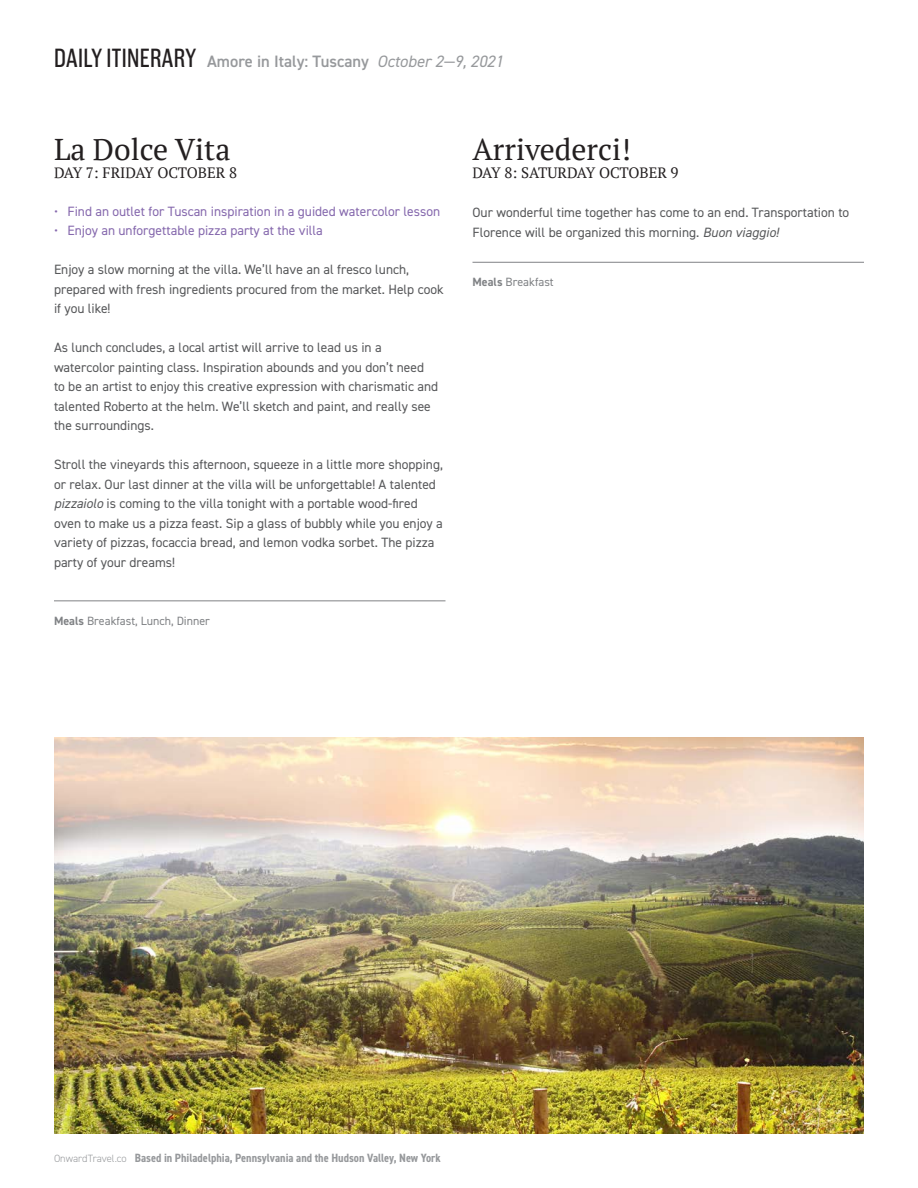
<style>
.page{position:relative;width:918px;height:1188px;background:#fff}
.page>*{position:absolute;margin:0;border:0;box-sizing:border-box;transform-origin:0 0}
.t1{font:30px "PT Serif";color:#231f20}
.t2{font:600 16.5px "DIN2014";color:#97999c}
.t3{font:15px "PT Serif";color:#231f20}
.t4{font:13.5px/19.5px "DIN2014";color:#57585a}
.t5{font:13.5px "DIN2014";color:#8568ad}
.t6{font:700 condensed 12px "DIN2014";color:#97999c}
.t7{font:12px "DIN2014";color:#808285}
.s1{font-family:"Americane Cond";font-weight:400;font-size:27px;color:#231f20}
.s2{font-weight:400;font-style:italic}
.s3{font-style:italic}
.s4{font-weight:700}
.s5{font-weight:300;font-stretch:normal;font-size:10.5px}
</style>
<div class="page">
<hr style="left:54px;top:600px;width:392px;height:1px;background:#808285">
<hr style="left:472px;top:262px;width:392px;height:1px;background:#808285">
<img style="left:54px;top:737px;width:810px;height:397px">
<p class="t2" style="left:54px;top:51px;width:451px"><span class="s1">DAILY ITINERARY</span> Amore in Italy: Tuscany <span class="s2">October 2—9, 2021</span></p>
<p class="t1" style="left:54px;top:130px;width:178px">La Dolce Vita</p>
<p class="t3" style="left:54px;top:163px;width:185px">DAY 7: FRIDAY OCTOBER 8</p>
<p class="t5" style="left:54px;top:203px;width:388px">• Find an outlet for Tuscan inspiration in a guided watercolor lesson</p>
<p class="t5" style="left:54px;top:222px;width:270px">• Enjoy an unforgettable pizza party at the villa</p>
<p class="t4" style="left:54px;top:260px;width:391px">Enjoy a slow morning at the villa. We’ll have an al fresco lunch, prepared with fresh ingredients procured from the market. Help cook if you like!</p>
<p class="t4" style="left:54px;top:338px;width:386px">As lunch concludes, a local artist will arrive to lead us in a watercolor painting class. Inspiration abounds and you don’t need to be an artist to enjoy this creative expression with charismatic and talented Roberto at the helm. We’ll sketch and paint, and really see the surroundings.</p>
<p class="t4" style="left:54px;top:455px;width:390px">Stroll the vineyards this afternoon, squeeze in a little more shopping, or relax. Our last dinner at the villa will be unforgettable! A talented <span class="s3">pizzaiolo</span> is coming to the villa tonight with a portable wood-fired oven to make us a pizza feast. Sip a glass of bubbly while you enjoy a variety of pizzas, focaccia bread, and lemon vodka sorbet. The pizza party of your dreams!</p>
<p class="t7" style="left:54px;top:613px;width:158px"><span class="s4">Meals</span> Breakfast, Lunch, Dinner</p>
<p class="t1" style="left:472px;top:130px;width:160px">Arrivederci!</p>
<p class="t3" style="left:472px;top:163px;width:208px">DAY 8: SATURDAY OCTOBER 9</p>
<p class="t4" style="left:472px;top:203px;width:378px">Our wonderful time together has come to an end. Transportation to<br>Florence will be organized this morning. <span class="s3">Buon viaggio!</span></p>
<p class="t7" style="left:472px;top:275px;width:83px"><span class="s4">Meals</span> Breakfast</p>
<p class="t6" style="left:54px;top:1150px;width:388px"><span class="s5">OnwardTravel.co</span> Based in Philadelphia, Pennsylvania and the Hudson Valley, New York</p>
</div>
